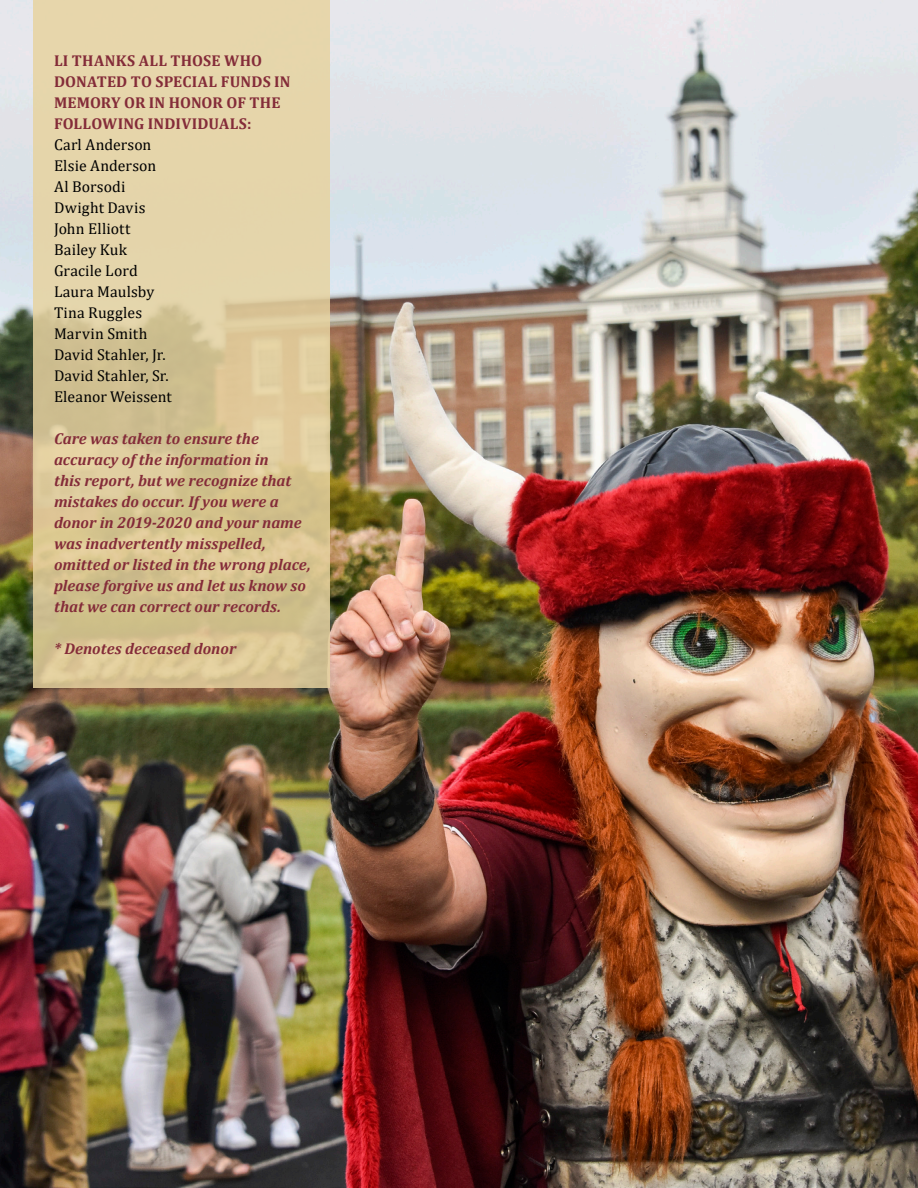
<style>
.page{position:relative;width:918px;height:1188px;background:#fff}
.page>*{position:absolute;margin:0;border:0;box-sizing:border-box;transform-origin:0 0}
.t1{font:italic 700 15.75px/21px "Cambria";color:#842c39}
.t2{font:15.75px "Cambria";letter-spacing:.005em;color:#000}
.t3{font:700 15.75px/21px "Cambria";letter-spacing:.01em;color:#842c39}
</style>
<div class="page">
<img style="left:0;top:0;width:918px;height:1188px">
<svg style="left:33px;top:0;width:297px;height:688px;background:#ddcb9d"></svg>
<p class="t3" style="left:54px;top:50px;width:238px">LI THANKS ALL THOSE WHO<br>DONATED TO SPECIAL FUNDS IN<br>MEMORY OR IN HONOR OF THE<br>FOLLOWING INDIVIDUALS:</p>
<p class="t2" style="left:54px;top:136px;width:99px">Carl Anderson</p>
<p class="t2" style="left:54px;top:157px;width:104px">Elsie Anderson</p>
<p class="t2" style="left:54px;top:178px;width:73px">Al Borsodi</p>
<p class="t2" style="left:54px;top:199px;width:93px">Dwight Davis</p>
<p class="t2" style="left:54px;top:220px;width:78px">John Elliott</p>
<p class="t2" style="left:54px;top:241px;width:75px">Bailey Kuk</p>
<p class="t2" style="left:54px;top:262px;width:85px">Gracile Lord</p>
<p class="t2" style="left:54px;top:283px;width:102px">Laura Maulsby</p>
<p class="t2" style="left:54px;top:304px;width:90px">Tina Ruggles</p>
<p class="t2" style="left:54px;top:325px;width:95px">Marvin Smith</p>
<p class="t2" style="left:54px;top:346px;width:113px">David Stahler, Jr.</p>
<p class="t2" style="left:54px;top:367px;width:116px">David Stahler, Sr.</p>
<p class="t2" style="left:54px;top:388px;width:119px">Eleanor Weissent</p>
<p class="t1" style="left:54px;top:428px;width:258px">Care was taken to ensure the accuracy of the information in<br>this report, but we recognize that mistakes do occur. If you were a donor in 2019-2020 and your name was inadvertently misspelled, omitted or listed in the wrong place, please forgive us and let us know so that we can correct our records.</p>
<p class="t1" style="left:54px;top:638px;width:184px">* Denotes deceased donor</p>
</div>
